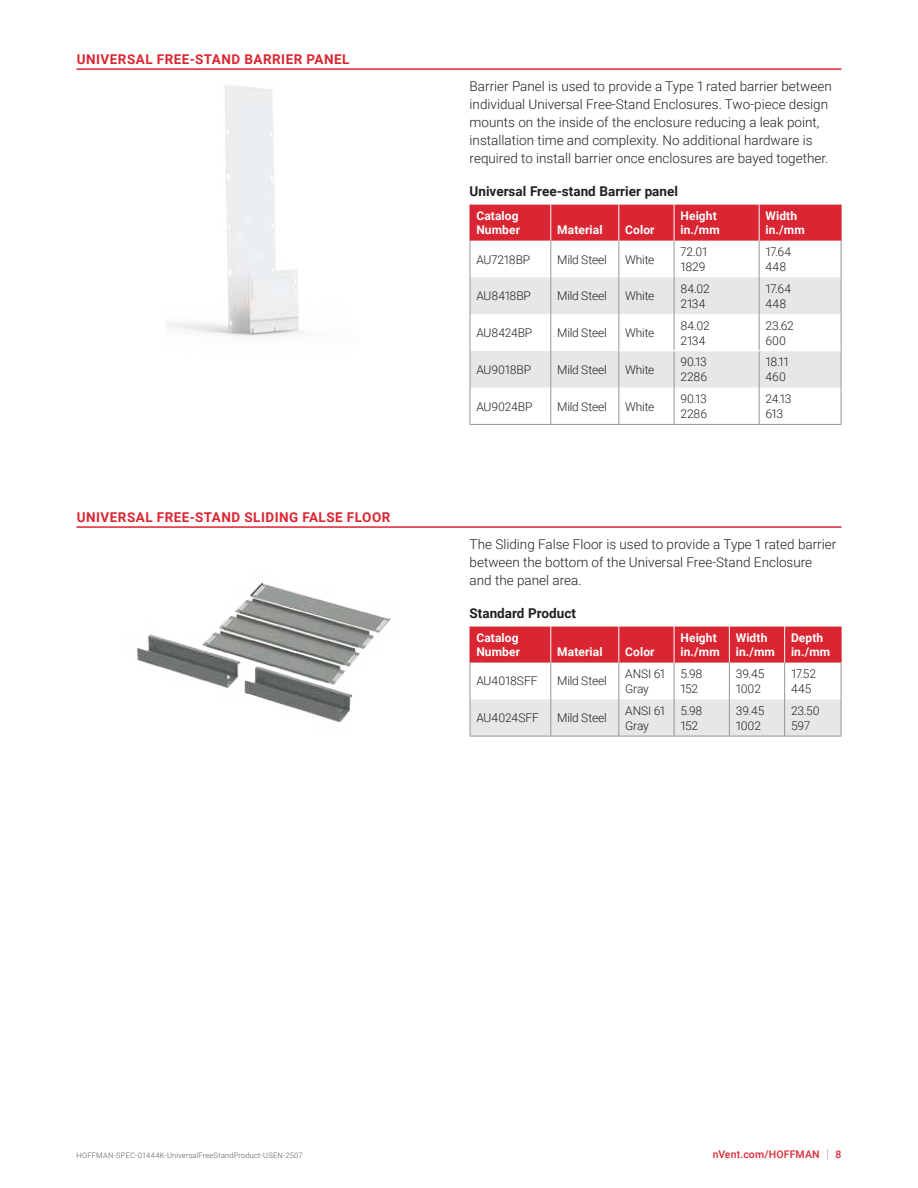
<style>
.page{position:relative;width:918px;height:1188px;background:#fff}
.page>*{position:absolute;margin:0;border:0;box-sizing:border-box;transform-origin:0 0}
.t1{font:300 13.5px/18px "Roboto";color:#231f20}
.t2{font:700 13.5px "Roboto";letter-spacing:.035em;color:#da2632}
.t3{font:700 13.5px "Roboto";color:#231f20}
.t4{font:300 12px/15px "Roboto";letter-spacing:-.01em;color:#231f20}
.t5{font:700 12px/14.2px "Roboto";letter-spacing:.01em;color:#fff}
.t6{font:500 10.5px "Roboto";letter-spacing:.015em;color:#da2632}
.t7{font:300 7.5px "Roboto";letter-spacing:.025em;color:#58595b}
.s1{font-weight:300;font-size:12.6px;color:#90969e}
</style>
<div class="page">
<hr style="left:77px;top:526px;width:764px;height:2px;background:#da2632">
<div style="left:471px;top:627px;width:370px;height:36px;background:#da2632"></div>
<div style="left:471px;top:699px;width:370px;height:37px;background:#e6e7e8"></div>
<hr style="left:550px;top:627px;width:1px;height:36px;background:#fff">
<hr style="left:674px;top:627px;width:1px;height:36px;background:#fff">
<hr style="left:729px;top:627px;width:1px;height:36px;background:#fff">
<hr style="left:841px;top:627px;width:1px;height:36px;background:#da2632">
<hr style="left:470px;top:663px;width:1px;height:36px;background:#939598">
<hr style="left:550px;top:663px;width:1px;height:36px;background:#939598">
<hr style="left:618px;top:663px;width:1px;height:36px;background:#939598">
<hr style="left:674px;top:663px;width:1px;height:36px;background:#939598">
<hr style="left:729px;top:663px;width:1px;height:36px;background:#939598">
<hr style="left:784px;top:663px;width:1px;height:36px;background:#939598">
<hr style="left:841px;top:663px;width:1px;height:36px;background:#939598">
<hr style="left:470px;top:699px;width:1px;height:37px;background:#939598">
<hr style="left:550px;top:699px;width:1px;height:37px;background:#939598">
<hr style="left:618px;top:699px;width:1px;height:37px;background:#939598">
<hr style="left:674px;top:699px;width:1px;height:37px;background:#939598">
<hr style="left:729px;top:699px;width:1px;height:37px;background:#939598">
<hr style="left:784px;top:699px;width:1px;height:37px;background:#939598">
<hr style="left:841px;top:699px;width:1px;height:37px;background:#939598">
<hr style="left:470px;top:736px;width:81px;height:1px;background:#939598">
<hr style="left:551px;top:736px;width:68px;height:1px;background:#939598">
<hr style="left:619px;top:736px;width:55px;height:1px;background:#939598">
<hr style="left:674px;top:736px;width:55px;height:1px;background:#939598">
<hr style="left:729px;top:736px;width:56px;height:1px;background:#939598">
<hr style="left:785px;top:736px;width:56px;height:1px;background:#939598">
<hr style="left:618px;top:627px;width:1px;height:36px;background:#fff">
<hr style="left:470px;top:627px;width:1px;height:36px;background:#da2632">
<hr style="left:784px;top:627px;width:1px;height:36px;background:#fff">
<img style="left:136px;top:582px;width:255px;height:141px">
<hr style="left:77px;top:68px;width:764px;height:2px;background:#da2632">
<div style="left:471px;top:205px;width:370px;height:36px;background:#da2632"></div>
<svg style="left:471px;top:277px;width:370px;height:111px"></svg>
<hr style="left:550px;top:205px;width:1px;height:36px;background:#fff">
<hr style="left:674px;top:205px;width:1px;height:36px;background:#fff">
<hr style="left:841px;top:205px;width:1px;height:36px;background:#da2632">
<hr style="left:470px;top:241px;width:1px;height:36px;background:#939598">
<hr style="left:550px;top:241px;width:1px;height:36px;background:#939598">
<hr style="left:618px;top:241px;width:1px;height:36px;background:#939598">
<hr style="left:674px;top:241px;width:1px;height:36px;background:#939598">
<hr style="left:759px;top:241px;width:1px;height:36px;background:#939598">
<hr style="left:841px;top:241px;width:1px;height:36px;background:#939598">
<hr style="left:470px;top:277px;width:1px;height:37px;background:#939598">
<hr style="left:550px;top:277px;width:1px;height:37px;background:#939598">
<hr style="left:618px;top:277px;width:1px;height:37px;background:#939598">
<hr style="left:674px;top:277px;width:1px;height:37px;background:#939598">
<hr style="left:759px;top:277px;width:1px;height:37px;background:#939598">
<hr style="left:841px;top:277px;width:1px;height:37px;background:#939598">
<hr style="left:470px;top:314px;width:1px;height:37px;background:#939598">
<hr style="left:550px;top:314px;width:1px;height:37px;background:#939598">
<hr style="left:618px;top:314px;width:1px;height:37px;background:#939598">
<hr style="left:674px;top:314px;width:1px;height:37px;background:#939598">
<hr style="left:759px;top:314px;width:1px;height:37px;background:#939598">
<hr style="left:841px;top:314px;width:1px;height:37px;background:#939598">
<hr style="left:470px;top:351px;width:1px;height:37px;background:#939598">
<hr style="left:550px;top:351px;width:1px;height:37px;background:#939598">
<hr style="left:618px;top:351px;width:1px;height:37px;background:#939598">
<hr style="left:674px;top:351px;width:1px;height:37px;background:#939598">
<hr style="left:759px;top:351px;width:1px;height:37px;background:#939598">
<hr style="left:841px;top:351px;width:1px;height:37px;background:#939598">
<hr style="left:470px;top:388px;width:1px;height:36px;background:#939598">
<hr style="left:550px;top:388px;width:1px;height:36px;background:#939598">
<hr style="left:618px;top:388px;width:1px;height:36px;background:#939598">
<hr style="left:674px;top:388px;width:1px;height:36px;background:#939598">
<hr style="left:759px;top:388px;width:1px;height:36px;background:#939598">
<hr style="left:841px;top:388px;width:1px;height:36px;background:#939598">
<hr style="left:470px;top:424px;width:81px;height:1px;background:#939598">
<hr style="left:551px;top:424px;width:68px;height:1px;background:#939598">
<hr style="left:619px;top:424px;width:55px;height:1px;background:#939598">
<hr style="left:674px;top:424px;width:85px;height:1px;background:#939598">
<hr style="left:759px;top:424px;width:82px;height:1px;background:#939598">
<hr style="left:618px;top:205px;width:1px;height:36px;background:#fff">
<hr style="left:619px;top:351px;width:55px;height:1px;background:#fff">
<hr style="left:674px;top:351px;width:85px;height:1px;background:#fff">
<hr style="left:759px;top:351px;width:82px;height:1px;background:#fff">
<hr style="left:470px;top:205px;width:1px;height:36px;background:#da2632">
<hr style="left:759px;top:205px;width:1px;height:36px;background:#fff">
<img style="left:165px;top:68px;width:195px;height:268px">
<p class="t2" style="left:77px;top:53px;width:274px">UNIVERSAL FREE-STAND BARRIER PANEL</p>
<p class="t2" style="left:77px;top:511px;width:315px">UNIVERSAL FREE-STAND SLIDING FALSE FLOOR</p>
<p class="t1" style="left:470px;top:78px;width:364px">Barrier Panel is used to provide a Type 1 rated barrier between individual Universal Free-Stand Enclosures. Two-piece design mounts on the inside of the enclosure reducing a leak point, installation time and complexity. No additional hardware is required to install barrier once enclosures are bayed together.</p>
<p class="t3" style="left:470px;top:185px;width:210px">Universal Free-stand Barrier panel</p>
<p class="t5" style="left:476px;top:209px;width:45px">Catalog<br>Number</p>
<p class="t5" style="left:680px;top:209px;width:41px">Height in./mm</p>
<p class="t5" style="left:766px;top:209px;width:41px">Width in./mm</p>
<p class="t5" style="left:557px;top:224px;width:47px">Material</p>
<p class="t5" style="left:625px;top:224px;width:31px">Color</p>
<p class="t4" style="left:476px;top:253px;width:55px">AU7218BP</p>
<p class="t4" style="left:557px;top:253px;width:51px">Mild Steel</p>
<p class="t4" style="left:625px;top:253px;width:31px">White</p>
<p class="t4" style="left:680px;top:244px;width:28px">72.01<br>1829</p>
<p class="t4" style="left:766px;top:244px;width:27px">17.64<br>448</p>
<p class="t4" style="left:476px;top:289px;width:56px">AU8418BP</p>
<p class="t4" style="left:557px;top:289px;width:51px">Mild Steel</p>
<p class="t4" style="left:625px;top:289px;width:31px">White</p>
<p class="t4" style="left:680px;top:281px;width:31px">84.02<br>2134</p>
<p class="t4" style="left:766px;top:281px;width:27px">17.64<br>448</p>
<p class="t4" style="left:476px;top:326px;width:57px">AU8424BP</p>
<p class="t4" style="left:557px;top:326px;width:51px">Mild Steel</p>
<p class="t4" style="left:625px;top:326px;width:31px">White</p>
<p class="t4" style="left:680px;top:317px;width:31px">84.02<br>2134</p>
<p class="t4" style="left:766px;top:317px;width:30px">23.62<br>600</p>
<p class="t4" style="left:476px;top:363px;width:56px">AU9018BP</p>
<p class="t4" style="left:557px;top:363px;width:51px">Mild Steel</p>
<p class="t4" style="left:625px;top:363px;width:31px">White</p>
<p class="t4" style="left:680px;top:354px;width:28px">90.13<br>2286</p>
<p class="t4" style="left:766px;top:354px;width:25px">18.11<br>460</p>
<p class="t4" style="left:476px;top:400px;width:58px">AU9024BP</p>
<p class="t4" style="left:557px;top:400px;width:51px">Mild Steel</p>
<p class="t4" style="left:625px;top:400px;width:31px">White</p>
<p class="t4" style="left:680px;top:391px;width:28px">90.13<br>2286</p>
<p class="t4" style="left:766px;top:391px;width:27px">24.13<br>613</p>
<p class="t1" style="left:470px;top:536px;width:368px">The Sliding False Floor is used to provide a Type 1 rated barrier between the bottom of the Universal Free-Stand Enclosure and the panel area.</p>
<p class="t3" style="left:470px;top:607px;width:108px">Standard Product</p>
<p class="t5" style="left:476px;top:631px;width:45px">Catalog<br>Number</p>
<p class="t5" style="left:680px;top:631px;width:41px">Height in./mm</p>
<p class="t5" style="left:736px;top:631px;width:41px">Width in./mm</p>
<p class="t5" style="left:791px;top:631px;width:41px">Depth in./mm</p>
<p class="t5" style="left:557px;top:646px;width:47px">Material</p>
<p class="t5" style="left:625px;top:646px;width:31px">Color</p>
<p class="t4" style="left:476px;top:675px;width:63px">AU4018SFF</p>
<p class="t4" style="left:557px;top:675px;width:51px">Mild Steel</p>
<p class="t4" style="left:625px;top:667px;width:41px">ANSI 61<br>Gray</p>
<p class="t4" style="left:680px;top:666px;width:24px">5.98<br>152</p>
<p class="t4" style="left:736px;top:666px;width:30px">39.45<br>1002</p>
<p class="t4" style="left:791px;top:666px;width:27px">17.52<br>445</p>
<p class="t4" style="left:476px;top:711px;width:64px">AU4024SFF</p>
<p class="t4" style="left:557px;top:711px;width:51px">Mild Steel</p>
<p class="t4" style="left:625px;top:704px;width:41px">ANSI 61<br>Gray</p>
<p class="t4" style="left:680px;top:703px;width:24px">5.98<br>152</p>
<p class="t4" style="left:736px;top:703px;width:30px">39.45<br>1002</p>
<p class="t4" style="left:791px;top:703px;width:30px">23.50<br>597</p>
<p class="t7" style="left:77px;top:1152px;width:228px">HOFFMAN-SPEC-01444K-UniversalFreeStandProduct-USEN-2507</p>
<p class="t6" style="left:713px;top:1150px;width:130px">nVent.com/HOFFMAN <span class="s1">|</span> 8</p>
</div>
